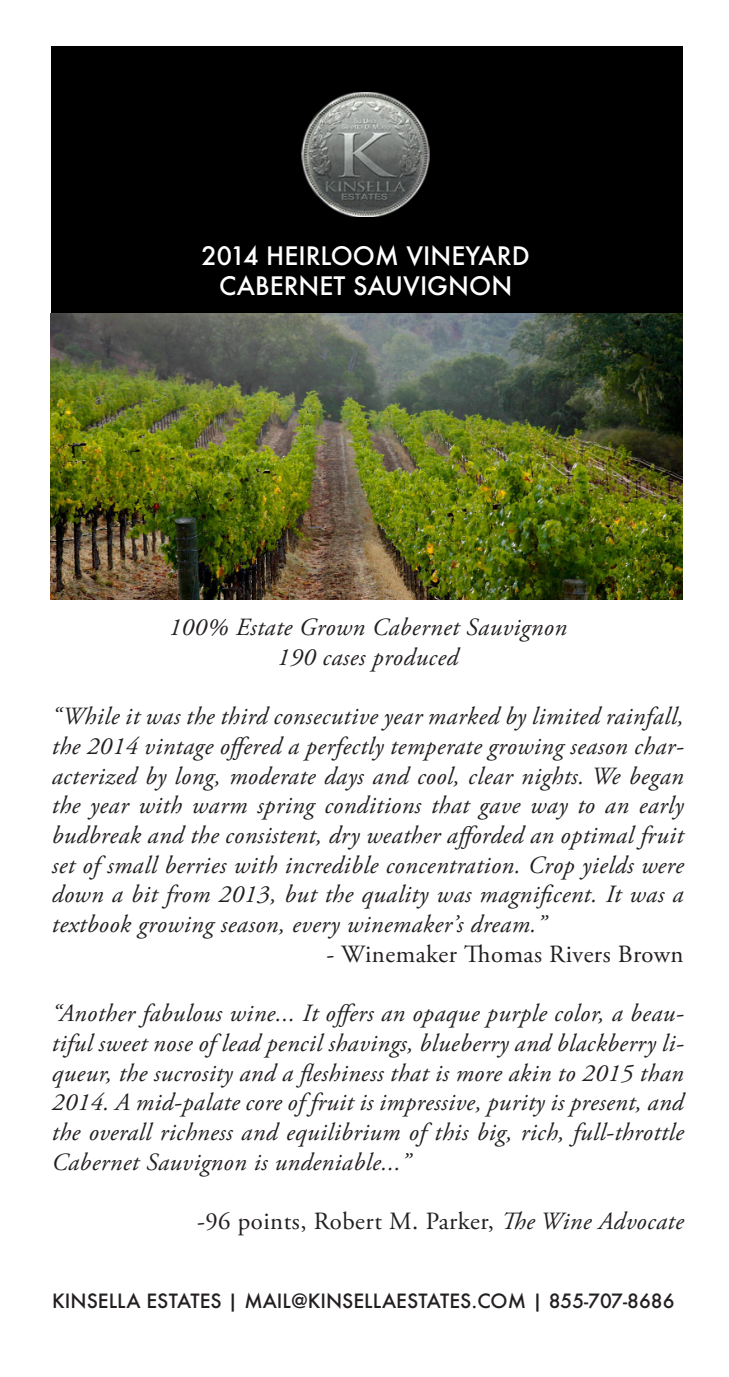
<style>
.page{position:relative;width:729px;height:1377px;background:#fff}
.page>*{position:absolute;margin:0;border:0;box-sizing:border-box;transform-origin:0 0}
.t1{font:italic 24.75px/29.7px "Adobe Garamond Pro";letter-spacing:.02em;color:#231f20;text-align:justify}
.t2{font:24.75px "Adobe Garamond Pro";letter-spacing:.02em;color:#231f20}
.t3{font:500 24.75px "Futura";color:#fff}
.t4{font:500 19.12px "Futura";color:#231f20}
.s1{font-style:italic}
</style>
<div class="page">
<div style="left:51px;top:46px;width:631px;height:267px;background:#000"></div>
<img style="left:302px;top:93px;width:127px;height:124px">
<img style="left:51px;top:314px;width:631px;height:286px">
<p class="t3" style="left:201px;top:239px;width:330px">2014 HEIRLOOM VINEYARD</p>
<p class="t3" style="left:219px;top:269px;width:295px">CABERNET SAUVIGNON</p>
<p class="t1" style="left:169px;top:613px;width:400px">100% Estate Grown Cabernet Sauvignon</p>
<p class="t1" style="left:277px;top:643px;width:182px">190 cases produced</p>
<p class="t1" style="left:52px;top:702px;width:633px">“While it was the third consecutive year marked by limited rainfall, the 2014 vintage offered a perfectly temperate growing season char&shy;acterized by long, moderate days and cool, clear nights. We began the year with warm spring conditions that gave way to an early budbreak and the consistent, dry weather afforded an optimal fruit set of small berries with incredible concentration. Crop yields were down a bit from 2013, but the quality was magnificent. It was a textbook growing season, every winemaker’s dream.”</p>
<p class="t2" style="left:326px;top:939px;width:359px">- Winemaker Thomas Rivers Brown</p>
<p class="t1" style="left:52px;top:999px;width:633px">“Another fabulous wine... It offers an opaque purple color, a beau&shy;tiful sweet nose of lead pencil shavings, blueberry and blackberry li&shy;queur, the sucrosity and a fleshiness that is more akin to 2015 than 2014. A mid-palate core of fruit is impressive, purity is present, and the overall richness and equilibrium of this big, rich, full-throttle Cabernet Sauvignon is undeniable...”</p>
<p class="t2" style="left:197px;top:1206px;width:488px">-96 points, Robert M. Parker, <span class="s1">The Wine Advocate</span></p>
<p class="t4" style="left:52px;top:1288px;width:624px">KINSELLA ESTATES | MAIL@KINSELLAESTATES.COM | 855-707-8686</p>
</div>
